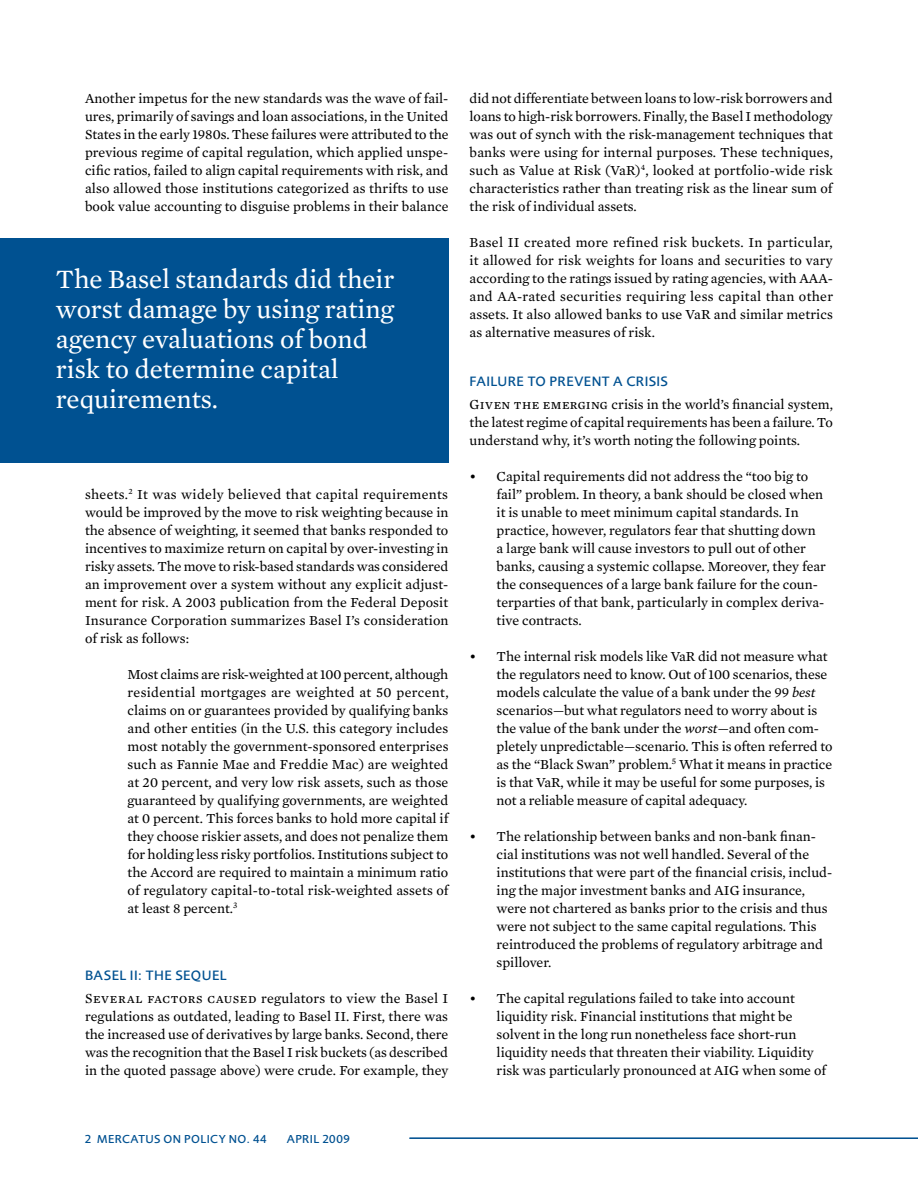
<style>
.page{position:relative;width:918px;height:1188px;background:#fff}
.page>*{position:absolute;margin:0;border:0;box-sizing:border-box;transform-origin:0 0}
.t1{font:27px/30px "Mercury Text G2";color:#fff}
.t2{font:14.1px/18px "Mercury Text G2";color:#000;text-align:justify}
.t3{font:500 14.1px "Foundry Sans";letter-spacing:.03em;color:#005191}
.t4{font:500 12px "Foundry Sans";letter-spacing:.035em;color:#005191}
.s1{font-family:"Mercury Text G2 Roman SC"}
.s2{font-style:italic}
</style>
<div class="page">
<div style="left:0;top:238px;width:448px;height:225px;background:#005191"></div>
<hr style="left:409px;top:1138px;width:509px;height:1px;background:#005191">
<p class="t2" style="left:85px;top:89px;width:365px">Another impetus for the new standards was the wave of fail&shy;ures, primarily of savings and loan associations, in the United States in the early 1980s. These failures were attributed to the previous regime of capital regulation, which applied unspe&shy;cific ratios, failed to align capital requirements with risk, and also allowed those institutions categorized as thrifts to use book value accounting to disguise problems in their balance</p>
<h1 class="t1" style="left:56px;top:264px;width:340px">The Basel standards did their worst damage by using rating agency evaluations of bond risk to determine capital requirements.</h1>
<p class="t2" style="left:85px;top:485px;width:365px">sheets.<sup>2</sup> It was widely believed that capital requirements would be improved by the move to risk weighting because in the absence of weighting, it seemed that banks responded to incentives to maximize return on capital by over-investing in risky assets. The move to risk-based standards was considered an improvement over a system without any explicit adjust&shy;ment for risk. A 2003 publication from the Federal Deposit Insurance Corporation summarizes Basel I’s consideration of risk as follows:</p>
<p class="t2" style="left:128px;top:665px;width:323px">Most claims are risk-weighted at 100 percent, although residential mortgages are weighted at 50 percent, claims on or guarantees provided by qualifying banks and other entities (in the U.S. this category includes most notably the government-sponsored enterprises such as Fannie Mae and Freddie Mac) are weighted at 20 percent, and very low risk assets, such as those guaranteed by qualifying governments, are weighted at 0 percent. This forces banks to hold more capital if they choose riskier assets, and does not penalize them for holding less risky portfolios. Institutions subject to the Accord are required to maintain a minimum ratio of regulatory capital-to-total risk-weighted assets of at least 8 percent.<sup>3</sup></p>
<p class="t3" style="left:85px;top:968px;width:126px">BASEL II: THE SEQUEL</p>
<p class="t2" style="left:85px;top:989px;width:365px"><span class="s1">Several factors caused</span> regulators to view the Basel I regulations as outdated, leading to Basel II. First, there was the increased use of derivatives by large banks. Second, there was the recognition that the Basel I risk buckets (as described in the quoted passage above) were crude. For example, they</p>
<p class="t2" style="left:470px;top:89px;width:365px">did not differentiate between loans to low-risk borrowers and loans to high-risk borrowers. Finally, the Basel I methodology was out of synch with the risk-management techniques that banks were using for internal purposes. These techniques, such as Value at Risk (VaR)<sup>4</sup>, looked at portfolio-wide risk characteristics rather than treating risk as the linear sum of the risk of individual assets.</p>
<p class="t2" style="left:470px;top:233px;width:365px">Basel II created more refined risk buckets. In particular, it allowed for risk weights for loans and securities to vary according to the ratings issued by rating agencies, with AAA&shy;and AA-rated securities requiring less capital than other assets. It also allowed banks to use VaR and similar metrics as alternative measures of risk.</p>
<p class="t3" style="left:470px;top:374px;width:9px">FAILURE</p>
<p class="t3" style="left:528px;top:374px;width:39px">TO PREVE</p>
<p class="t3" style="left:592px;top:374px;width:78px">NT A CRISIS</p>
<p class="t2" style="left:470px;top:395px;width:365px"><span class="s1">Given the emerging</span> crisis in the world’s financial system, the latest regime of capital requirements has been a failure. To understand why, it’s worth noting the following points.</p>
<p class="t2" style="left:497px;top:467px;width:331px;text-align:left;text-indent:-27px">• Capital requirements did not address the “too big to fail” problem. In theory, a bank should be closed when it is unable to meet minimum capital standards. In practice, however, regulators fear that shutting down<br>a large bank will cause investors to pull out of other banks, causing a systemic collapse. Moreover, they fear the consequences of a large bank failure for the coun&shy;terparties of that bank, particularly in complex deriva&shy;tive contracts.</p>
<p class="t2" style="left:497px;top:648px;width:338px;text-align:left;text-indent:-27px">• The internal risk models like VaR did not measure what the regulators need to know. Out of 100 scenarios, these models calculate the value of a bank under the 99 <span class="s2">best </span>scenarios—but what regulators need to worry about is the value of the bank under the <span class="s2">worst</span>—and often com&shy;pletely unpredictable—scenario. This is often referred to as the “Black Swan” problem.<sup>5</sup> What it means in practice is that VaR, while it may be useful for some purposes, is not a reliable measure of capital adequacy.</p>
<p class="t2" style="left:497px;top:827px;width:337px;text-align:left;text-indent:-27px">• The relationship between banks and non-bank finan&shy;cial institutions was not well handled. Several of the institutions that were part of the financial crisis, includ&shy;ing the major investment banks and AIG insurance, were not chartered as banks prior to the crisis and thus were not subject to the same capital regulations. This reintroduced the problems of regulatory arbitrage and spillover.</p>
<p class="t2" style="left:497px;top:989px;width:331px;text-align:left;text-indent:-27px">• The capital regulations failed to take into account liquidity risk. Financial institutions that might be solvent in the long run nonetheless face short-run liquidity needs that threaten their viability. Liquidity risk was particularly pronounced at AIG when some of</p>
<p class="t4" style="left:85px;top:1133px;width:183px">2 MERCATUS ON POLICY NO. 44</p>
<p class="t4" style="left:287px;top:1133px;width:8px">APRIL</p>
<p class="t4" style="left:322px;top:1133px;width:29px">2009</p>
</div>
